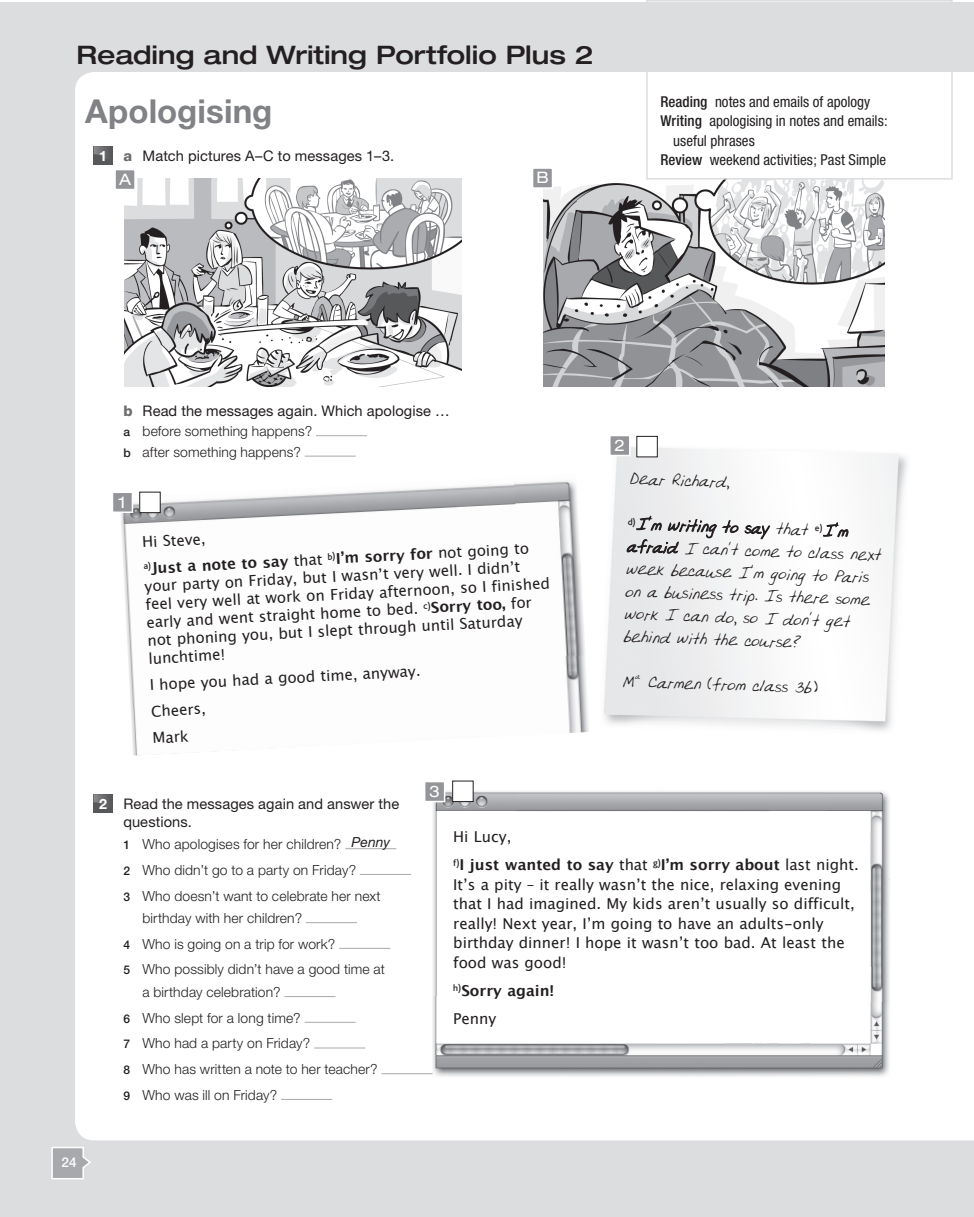
<style>
.page{position:relative;width:974px;height:1217px;background:#fff}
.page>*{position:absolute;margin:0;border:0;box-sizing:border-box;transform-origin:0 0}
.t1{font:700 33px "Helvetica Neue";color:#808285}
.t2{font:500 expanded 25.5px "Helvetica Neue";color:#231f20}
.t3{font:18px/22.5px "Koras Hand";color:#231f20}
.t4{font:expanded 15.9px "Helvetica Neue";color:#fff}
.t5{font:15px/18px "Lucida Grande";color:#231f20}
.t6{font:700 15px/28px "Lucida Grande";color:#231f20}
.t7{font:condensed 15px "Helvetica Neue";color:#231f20}
.t8{font:14.7px/17.5px "Helvetica Neue";letter-spacing:.005em;color:#231f20}
.t9{font:300 13.8px/25.7px "Helvetica Neue";letter-spacing:.01em;color:#231f20}
.t10{font:500 13.5px "Helvetica Neue";color:#fff}
.s1{font-weight:700;font-size:14.25px;color:#fff}
.s2{font-weight:800;color:#6c6d70}
.s3{font-weight:500}
.s4{font-weight:500;font-size:12px}
.s5{font-weight:400}
.s6{font-weight:700}
.s7{font-weight:400;font-style:italic}
</style>
<div class="page">
<div style="left:1px;top:2px;width:973px;height:1214px;background:#dcdddf"></div>
<div style="left:75px;top:72px;width:899px;height:1068px;background:#fff"></div>
<svg style="left:51px;top:1147px;width:40px;height:32px"></svg>
<div style="left:94px;top:146px;width:19px;height:19px;background:#57585a"></div>
<svg style="left:94px;top:146px;width:13px;height:13px"></svg>
<hr style="left:316px;top:435px;width:51px;height:1px;background:#a8a9ad">
<hr style="left:305px;top:455px;width:51px;height:1px;background:#a8a9ad">
<img style="left:119px;top:476px;width:395px;height:244px">
<div style="left:130px;top:689px;width:378px;height:66px;background:#fdfdfd"></div>
<img style="left:495px;top:648px;width:95px;height:88px">
<img style="left:514px;top:473px;width:72px;height:185px">
<img style="left:600px;top:434px;width:312px;height:303px">
<svg style="left:744px;top:524px;width:26px;height:15px"></svg>
<svg style="left:823px;top:522px;width:25px;height:15px"></svg>
<svg style="left:626px;top:515px;width:112px;height:62px"></svg>
<img style="left:433px;top:784px;width:394px;height:212px">
<img style="left:433px;top:996px;width:367px;height:83px">
<img style="left:800px;top:1001px;width:90px;height:78px">
<img style="left:800px;top:959px;width:90px;height:42px">
<img style="left:827px;top:784px;width:63px;height:182px">
<div style="left:94px;top:794px;width:19px;height:18px;background:#57585a"></div>
<svg style="left:94px;top:794px;width:13px;height:13px"></svg>
<hr style="left:345px;top:848px;width:51px;height:1px;background:#a8a9ad">
<hr style="left:360px;top:873px;width:51px;height:1px;background:#a8a9ad">
<hr style="left:306px;top:922px;width:51px;height:1px;background:#a8a9ad">
<hr style="left:339px;top:947px;width:51px;height:1px;background:#a8a9ad">
<hr style="left:284px;top:995px;width:51px;height:1px;background:#a8a9ad">
<hr style="left:304px;top:1021px;width:52px;height:1px;background:#a8a9ad">
<hr style="left:314px;top:1047px;width:51px;height:1px;background:#a8a9ad">
<hr style="left:381px;top:1073px;width:51px;height:1px;background:#a8a9ad">
<hr style="left:281px;top:1098px;width:51px;height:1px;background:#a8a9ad">
<img style="left:124px;top:178px;width:337px;height:209px">
<img style="left:544px;top:178px;width:340px;height:209px">
<div style="left:140px;top:492px;width:20px;height:20px;background:#fff"></div>
<div style="left:139px;top:491px;width:22px;height:22px;border:1px solid #231f20"></div>
<div style="left:637px;top:436px;width:20px;height:21px;background:#fff"></div>
<div style="left:636px;top:436px;width:22px;height:21px;border:1px solid #231f20"></div>
<div style="left:453px;top:780px;width:20px;height:21px;background:#fff"></div>
<div style="left:646px;top:0;width:306px;height:179px;border:2px solid #dcdddf"></div>
<div style="left:115px;top:169px;width:20px;height:20px;background:#939598"></div>
<div style="left:114px;top:169px;width:22px;height:21px;border:2px solid #fff"></div>
<div style="left:532px;top:168px;width:20px;height:20px;background:#939598"></div>
<div style="left:532px;top:167px;width:21px;height:22px;border:2px solid #fff"></div>
<div style="left:112px;top:492px;width:20px;height:20px;background:#939598"></div>
<div style="left:112px;top:491px;width:21px;height:22px;border:2px solid #fff"></div>
<div style="left:610px;top:435px;width:20px;height:20px;background:#939598"></div>
<div style="left:609px;top:434px;width:21px;height:22px;border:2px solid #fff"></div>
<div style="left:425px;top:781px;width:19px;height:20px;background:#939598"></div>
<div style="left:424px;top:780px;width:21px;height:22px;border:2px solid #fff"></div>
<h2 class="t2" style="left:77px;top:39px;width:519px">Reading and Writing Portfolio Plus 2</h2>
<h1 class="t1" style="left:85px;top:91px;width:189px">Apologising</h1>
<p class="t8" style="left:99px;top:146px;width:296px"><span class="s1">1</span> <span class="s2">a</span> Match pictures A–C to messages 1–3.</p>
<p class="t4" style="left:119px;top:170px;width:14px">A</p>
<p class="t4" style="left:536px;top:168px;width:14px">B</p>
<p class="t7" style="left:660px;top:93px;width:211px"><span class="s3">Reading</span> notes and emails of apology</p>
<p class="t7" style="left:660px;top:112px;width:229px"><span class="s3">Writing</span> apologising in notes and emails:</p>
<p class="t7" style="left:673px;top:132px;width:83px">useful phrases</p>
<p class="t7" style="left:660px;top:151px;width:227px"><span class="s3">Review</span> weekend activities; Past Simple</p>
<p class="t8" style="left:123px;top:401px;width:328px"><span class="s2">b</span> Read the messages again. Which apologise …</p>
<p class="t9" style="left:123px;top:420px;width:190px;line-height:20.4px"><span class="s4">a</span> before something happens? <span class="s4">b</span> after something happens?</p>
<p class="t4" style="left:119px;top:492px;width:9px">1</p>
<p class="t6" style="left:142px;top:528px;width:387px;line-height:26.5px;rotate:-3deg"><span class="s5">Hi Steve,<br></span><sup>a)</sup>Just a note to say <span class="s5">that</span> <sup>b)</sup>I’m sorry for <span class="s5">not going to</span></p>
<p class="t5" style="left:144px;top:577px;width:406px;rotate:-3deg">your party on Friday, but I wasn’t very well. I didn’t feel very well at work on Friday afternoon, so I finished early and went straight home to bed. <sup>c)</sup><span class="s6">Sorry too,</span> for not phoning you, but I slept through until Saturday lunchtime!</p>
<p class="t5" style="left:149px;top:671px;width:272px;line-height:26.5px;rotate:-3deg">I hope you had a good time, anyway.<br>Cheers,<br>Mark</p>
<p class="t4" style="left:614px;top:435px;width:12px">2</p>
<p class="t3" style="left:630px;top:467px;width:102px;rotate:2deg">Dear Richard,</p>
<p class="t3" style="left:628px;top:512px;width:256px;rotate:2deg"><sup>d)</sup>I’m writing to say that <sup>e)</sup>I’m afraid I can’t come to class next week because I’m going to Paris on a business trip. Is there some work I can do, so I don’t get behind with the course?</p>
<p class="t3" style="left:622px;top:669px;width:197px;rotate:2deg">Mª Carmen (from class 3b)</p>
<p class="t10" style="left:62px;top:1154px;width:17px">24</p>
<p class="t8" style="left:123px;top:794px;width:277px;text-indent:-24px"><span class="s1">2</span> Read the messages again and answer the questions.</p>
<p class="t9" style="left:123px;top:830px;width:268px"><span class="s4">1</span> Who apologises for her children? <span class="s7">Penny<br></span><span class="s4">2</span> Who didn’t go to a party on Friday?<br><span class="s4">3</span> Who doesn’t want to celebrate her next</p>
<p class="t9" style="left:123px;top:904px;width:263px;text-indent:19px">birthday with her children?<br><span class="s4">4</span> Who is going on a trip for work?<br><span class="s4">5</span> Who possibly didn’t have a good time at</p>
<p class="t9" style="left:123px;top:978px;width:256px;text-indent:19px">a birthday celebration?<br><span class="s4">6</span> Who slept for a long time?<br><span class="s4">7</span> Who had a party on Friday?<br><span class="s4">8</span> Who has written a note to her teacher?<br><span class="s4">9</span> Who was ill on Friday?</p>
<p class="t4" style="left:429px;top:781px;width:12px">3</p>
<p class="t6" style="left:453px;top:822px;width:407px"><span class="s5">Hi Lucy,<br></span><sup>f)</sup>I just wanted to say <span class="s5">that</span> <sup>g)</sup>I’m sorry about <span class="s5">last night.</span></p>
<p class="t5" style="left:453px;top:874px;width:403px;line-height:19.5px">It’s a pity – it really wasn’t the nice, relaxing evening that I had imagined. My kids aren’t usually so difficult, really! Next year, I’m going to have an adults-only birthday dinner! I hope it wasn’t too bad. At least the food was good!</p>
<p class="t6" style="left:453px;top:975px;width:103px"><sup>h)</sup>Sorry again!<br><span class="s5">Penny</span></p>
</div>
